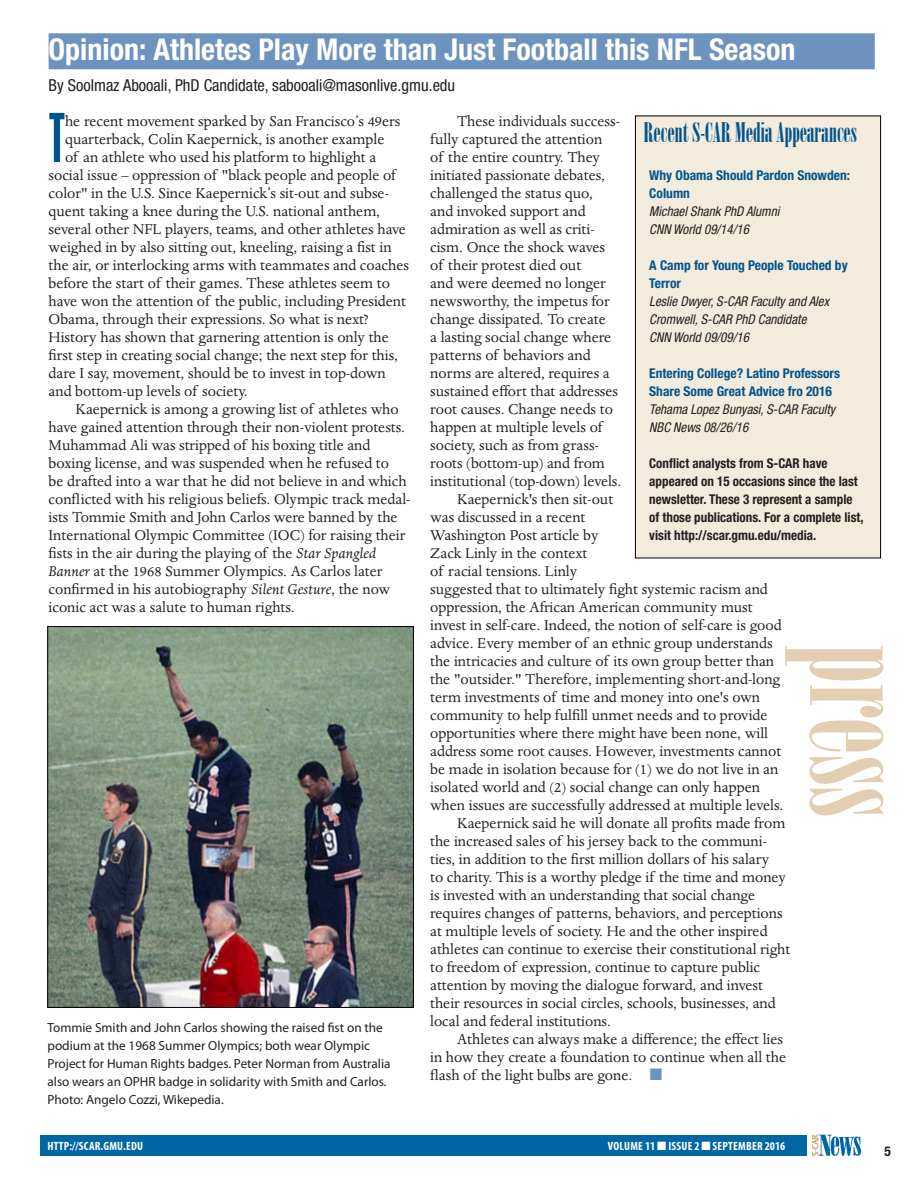
<style>
.page{position:relative;width:918px;height:1188px;background:#fff}
.page>*{position:absolute;margin:0;border:0;box-sizing:border-box;transform-origin:0 0}
.Section_head{font:138px "Onyx";color:#e3ceb1}
.Body{font:61.8px "Gill Sans Std Bold Extra Cond";color:#00548e;scale:.95 1}
.Headline_3{font:700 condensed 30px "Helvetica Neue LT Std";color:#fff}
._18_Onyx{font:27px "Onyx";color:#00548e}
.Body-2{font:16.5px/18px "Dante MT Std";color:#231f20}
.Author{font:condensed 16.5px "Helvetica Neue LT Std";color:#231f20}
.Sidebar_Subhead{font:700 condensed 13.5px/18px "Helvetica Neue LT Std";color:#231f20}
.Sidebar_Subhead-2{font:italic condensed 13.5px/18px "Helvetica Neue LT Std";color:#231f20}
.Sidebar_Subhead-3{font:700 condensed 13.5px/18px "Helvetica Neue LT Std";color:#00548e}
.t1{font:13.2px/18px "Myriad Pro";color:#231f20}
.Folio{font:700 condensed 12px "Myriad Pro";letter-spacing:.02em;color:#fff}
.s1{font-style:italic}
.s2{color:#6d93be}
</style>
<div class="page">
<img style="left:812px;top:1134px;width:50px;height:22px">
<div style="left:40px;top:1135px;width:767px;height:21px;background:#0066a4"></div>
<div style="left:635px;top:116px;width:246px;height:442px;background:#f3ebdc"></div>
<div style="left:635px;top:116px;width:246px;height:442px;border:1px solid #000"></div>
<div style="left:49px;top:33px;width:826px;height:36px;background:#6d93be"></div>
<img style="left:50px;top:628px;width:362px;height:378px">
<div style="left:48px;top:626px;width:366px;height:382px;border:1px solid #000"></div>
<p class="Headline_3" style="left:49px;top:31px;width:749px">Opinion: Athletes Play More than Just Football this NFL Season</p>
<p class="Author" style="left:49px;top:75px;width:408px">By Soolmaz Abooali, PhD Candidate, sabooali@masonlive.gmu.edu</p>
<p class="Body" style="left:49px;top:100px;width:19px">T</p>
<p class="Body-2" style="left:65px;top:112px;width:337px">he recent movement sparked by San Francisco’s 49ers</p>
<p class="Body-2" style="left:65px;top:130px;width:321px">quarterback, Colin Kaepernick, is another example</p>
<p class="Body-2" style="left:65px;top:148px;width:313px">of an athlete who used his platform to highlight a</p>
<p class="Body-2" style="left:49px;top:166px;width:349px">social issue – oppression of "black people and people of</p>
<p class="Body-2" style="left:49px;top:184px;width:342px">color" in the U.S. Since Kaepernick’s sit-out and subse-</p>
<p class="Body-2" style="left:49px;top:202px;width:333px">quent taking a knee during the U.S. national anthem,</p>
<p class="Body-2" style="left:49px;top:220px;width:359px">several other NFL players, teams, and other athletes have</p>
<p class="Body-2" style="left:49px;top:238px;width:345px">weighed in by also sitting out, kneeling, raising a fist in</p>
<p class="Body-2" style="left:49px;top:256px;width:362px">the air, or interlocking arms with teammates and coaches</p>
<p class="Body-2" style="left:49px;top:274px;width:343px">before the start of their games. These athletes seem to</p>
<p class="Body-2" style="left:49px;top:292px;width:359px">have won the attention of the public, including President</p>
<p class="Body-2" style="left:49px;top:310px;width:322px">Obama, through their expressions. So what is next?</p>
<p class="Body-2" style="left:49px;top:328px;width:342px">History has shown that garnering attention is only the</p>
<p class="Body-2" style="left:49px;top:346px;width:351px">first step in creating social change; the next step for this,</p>
<p class="Body-2" style="left:49px;top:364px;width:339px">dare I say, movement, should be to invest in top-down</p>
<p class="Body-2" style="left:49px;top:382px;width:201px">and bottom-up levels of society.</p>
<p class="Body-2" style="left:49px;top:400px;width:363px;text-indent:27px">Kaepernick is among a growing list of athletes who have gained attention through their non-violent protests.<br>Muhammad Ali was stripped of his boxing title and boxing license, and was suspended when he refused to<br>be drafted into a war that he did not believe in and which conflicted with his religious beliefs. Olympic track medal&shy;ists Tommie Smith and John Carlos were banned by the International Olympic Committee (IOC) for raising their fists in the air during the playing of the <span class="s1">Star Spangled Banner</span> at the 1968 Summer Olympics. As Carlos later confirmed in his autobiography <span class="s1">Silent Gesture</span>, the now iconic act was a salute to human rights.</p>
<p class="t1" style="left:48px;top:1018px;width:344px">Tommie Smith and John Carlos showing the raised fist on the podium at the 1968 Summer Olympics; both wear Olympic Project for Human Rights badges. Peter Norman from Australia also wears an OPHR badge in solidarity with Smith and Carlos.<br>Photo: Angelo Cozzi, Wikepedia.</p>
<p class="Body-2" style="left:430px;top:112px;width:193px;text-indent:27px">These individuals success&shy;fully captured the attention<br>of the entire country. They initiated passionate debates, challenged the status quo,<br>and invoked support and admiration as well as criti&shy;cism. Once the shock waves of their protest died out<br>and were deemed no longer newsworthy, the impetus for change dissipated. To create<br>a lasting social change where patterns of behaviors and norms are altered, requires a sustained effort that addresses root causes. Change needs to happen at multiple levels of society, such as from grass&shy;roots (bottom-up) and from institutional (top-down) levels.</p>
<p class="Body-2" style="left:430px;top:490px;width:355px;text-indent:27px">Kaepernick's then sit-out<br>was discussed in a recent<br>Washington Post article by<br>Zack Linly in the context<br>of racial tensions. Linly<br>suggested that to ultimately fight systemic racism and oppression, the African American community must invest in self-care. Indeed, the notion of self-care is good advice. Every member of an ethnic group understands the intricacies and culture of its own group better than the "outsider." Therefore, implementing short-and-long term investments of time and money into one's own community to help fulfill unmet needs and to provide opportunities where there might have been none, will address some root causes. However, investments cannot be made in isolation because for (1) we do not live in an isolated world and (2) social change can only happen when issues are successfully addressed at multiple levels.</p>
<p class="Body-2" style="left:430px;top:814px;width:362px;text-indent:27px">Kaepernick said he will donate all profits made from the increased sales of his jersey back to the communi&shy;ties, in addition to the first million dollars of his salary<br>to charity. This is a worthy pledge if the time and money is invested with an understanding that social change requires changes of patterns, behaviors, and perceptions at multiple levels of society. He and the other inspired athletes can continue to exercise their constitutional right to freedom of expression, continue to capture public attention by moving the dialogue forward, and invest their resources in social circles, schools, businesses, and local and federal institutions.</p>
<p class="Body-2" style="left:430px;top:1030px;width:357px;text-indent:27px">Athletes can always make a difference; the effect lies in how they create a foundation to continue when all the flash of the light bulbs are gone. <span class="s2">■</span></p>
<p class="_18_Onyx" style="left:644px;top:117px;width:215px">Recent S-CAR Media Appearances</p>
<p class="Sidebar_Subhead-3" style="left:649px;top:166px;width:202px">Why Obama Should Pardon Snowden:<br>Column</p>
<p class="Sidebar_Subhead-2" style="left:649px;top:203px;width:132px">Michael Shank PhD Alumni</p>
<p class="Sidebar_Subhead-2" style="left:649px;top:221px;width:101px">CNN World 09/14/16</p>
<p class="Sidebar_Subhead-3" style="left:649px;top:256px;width:200px">A Camp for Young People Touched by<br>Terror</p>
<p class="Sidebar_Subhead-2" style="left:649px;top:293px;width:181px">Leslie Dwyer, S-CAR Faculty and Alex<br>Cromwell, S-CAR PhD Candidate</p>
<p class="Sidebar_Subhead-2" style="left:649px;top:329px;width:101px">CNN World 09/09/16</p>
<p class="Sidebar_Subhead-3" style="left:649px;top:364px;width:192px">Entering College? Latino Professors<br>Share Some Great Advice fro 2016</p>
<p class="Sidebar_Subhead-2" style="left:649px;top:401px;width:187px">Tehama Lopez Bunyasi, S-CAR Faculty</p>
<p class="Sidebar_Subhead-2" style="left:649px;top:419px;width:101px">NBC News 08/26/16</p>
<p class="Sidebar_Subhead" style="left:649px;top:454px;width:216px">Conflict analysts from S-CAR have appeared on 15 occasions since the last newsletter. These 3 represent a sample of those publications. For a complete list, visit http://scar.gmu.edu/media.</p>
<p class="Section_head" style="left:939px;top:645px;width:174px;rotate:90deg">press</p>
<p class="Folio" style="left:47px;top:1138px;width:97px">HTTP://SCAR.GMU.EDU</p>
<p class="Folio" style="left:608px;top:1138px;width:179px">VOLUME 11 ■ ISSUE 2 ■ SEPTEMBER 2016</p>
<p class="Sidebar_Subhead" style="left:885px;top:1142px;width:8px">5</p>
</div>
